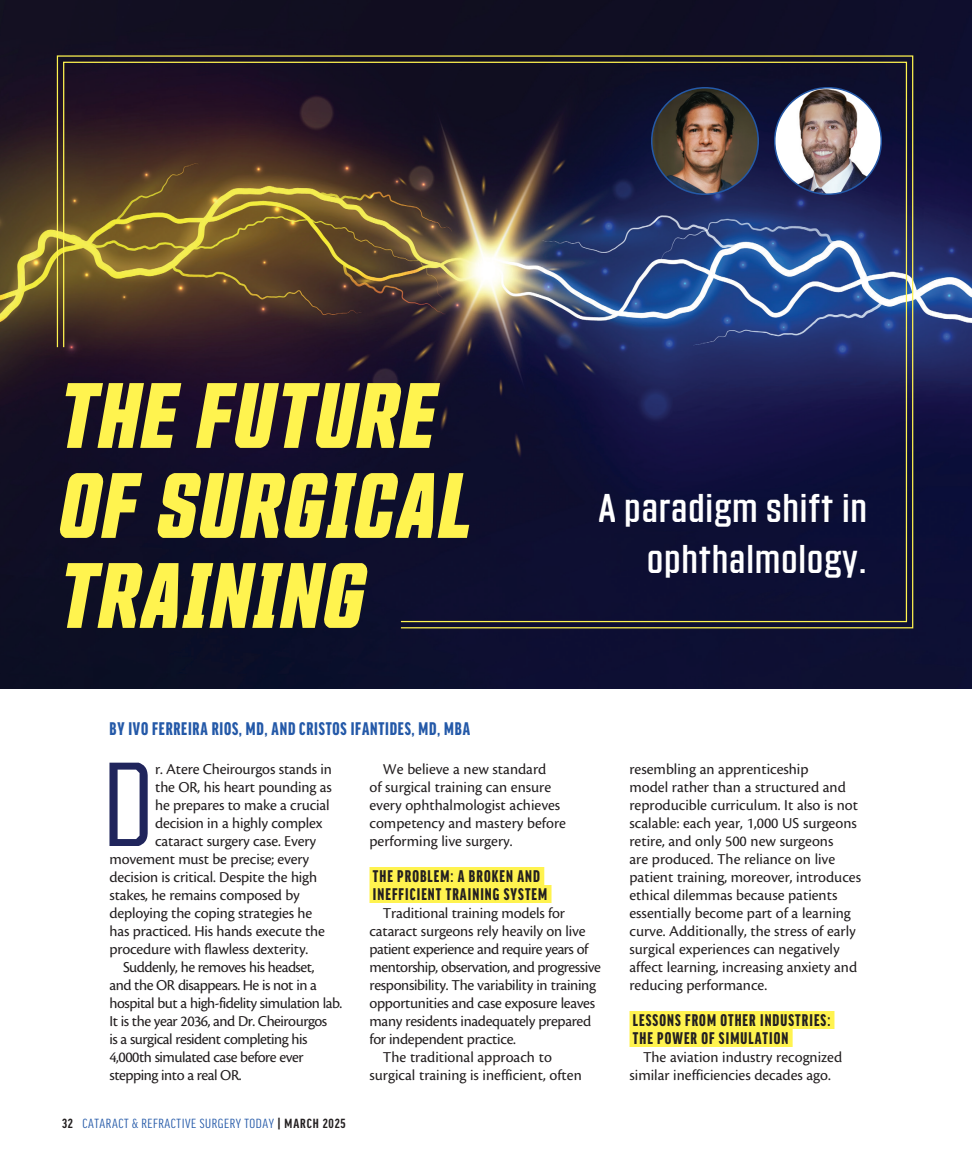
<style>
.page{position:relative;width:972px;height:1161px;background:#fff}
.page>*{position:absolute;margin:0;border:0;box-sizing:border-box;transform-origin:0 0}
.body_first{font:300 115.8px "Countach";color:#20255c}
.headline{font:italic 700 90px/90px "Countach";letter-spacing:.035em;color:#fff34f}
.headline-2{font:39px/51px "Countach";letter-spacing:.035em;color:#fff;text-align:right}
.author{font:900 extra-condensed 19.5px "Good Headline Pro";letter-spacing:.04em;color:#2459a8}
.subhead{font:900 extra-condensed 18px/18px "Good Headline Pro";letter-spacing:.06em;color:#231f20}
.body{font:15.75px/18px "Cronos Pro";color:#231f20}
.body_first-2{font:15.75px "Cronos Pro";letter-spacing:-.01em;color:#231f20}
.body-2{font:15.75px/18px "Cronos Pro";letter-spacing:-.02em;color:#231f20}
.body-3{font:15.75px/18px "Cronos Pro";letter-spacing:-.03em;color:#231f20}
.t1{font:extra-condensed 14.1px "Good Headline Pro";letter-spacing:.035em;color:#2459a8;scale:1.11 1}
.s1{font-weight:700;color:#231f20}
</style>
<div class="page">
<img style="left:0;top:0;width:972px;height:688px">
<svg style="left:56px;top:55px;width:858px;height:574px;background:#333031"></svg>
<svg style="left:62px;top:61px;width:846px;height:562px;background:#2b273c"></svg>
<div style="left:369px;top:867px;width:175px;height:18px;background:#fff34f"></div>
<div style="left:369px;top:885px;width:183px;height:18px;background:#fff34f"></div>
<div style="left:630px;top:1011px;width:204px;height:18px;background:#fff34f"></div>
<div style="left:630px;top:1029px;width:163px;height:18px;background:#fff34f"></div>
<img style="left:775px;top:88px;width:106px;height:106px;border-radius:53px">
<div style="left:774px;top:87px;width:108px;height:108px;border:2px solid #2459a8;border-radius:50%"></div>
<img style="left:652px;top:88px;width:106px;height:106px;border-radius:53px">
<div style="left:651px;top:87px;width:108px;height:108px;border:2px solid #2459a8;border-radius:50%"></div>
<p class="headline" style="left:61px;top:365px;width:413px">THE FUTURE<br>OF SURGICAL<br>TRAINING</p>
<p class="headline-2" style="left:599px;top:480px;width:270px">A paradigm shift in ophthalmology.</p>
<p class="author" style="left:110px;top:719px;width:362px">BY IVO FERREIRA RIOS, MD, AND CRISTOS IFANTIDES, MD, MBA</p>
<p class="body_first" style="left:103px;top:730px;width:52px">D</p>
<p class="body_first-2" style="left:155px;top:760px;width:178px">r. Atere Cheirourgos stands in</p>
<p class="body" style="left:369px;top:760px;width:198px;text-indent:14px">We believe a new standard<br>of surgical training can ensure every ophthalmologist achieves competency and mastery before performing live surgery.</p>
<p class="subhead" style="left:373px;top:867px;width:176px">THE PROBLEM: A BROKEN AND<br>INEFFICIENT TRAINING SYSTEM</p>
<p class="body-2" style="left:369px;top:904px;width:233px;text-indent:14px">Traditional training models for cataract surgeons rely heavily on live patient experience and require years of mentorship, observation, and progressive responsibility. The variability in training opportunities and case exposure leaves many residents inadequately prepared for independent practice.</p>
<p class="body" style="left:369px;top:1048px;width:214px;text-indent:14px">The traditional approach to surgical training is inefficient, often</p>
<p class="body_first-2" style="left:155px;top:778px;width:178px">the OR, his heart pounding as</p>
<p class="body_first-2" style="left:155px;top:796px;width:176px">he prepares to make a crucial</p>
<p class="body_first-2" style="left:155px;top:814px;width:169px">decision in a highly complex</p>
<p class="body_first-2" style="left:155px;top:832px;width:162px">cataract surgery case. Every</p>
<p class="body_first-2" style="left:110px;top:850px;width:201px">movement must be precise; every</p>
<p class="body_first-2" style="left:110px;top:868px;width:209px">decision is critical. Despite the high</p>
<p class="body_first-2" style="left:110px;top:886px;width:192px">stakes, he remains composed by</p>
<p class="body_first-2" style="left:110px;top:904px;width:204px">deploying the coping strategies he</p>
<p class="body_first-2" style="left:110px;top:922px;width:217px">has practiced. His hands execute the</p>
<p class="body_first-2" style="left:110px;top:940px;width:200px">procedure with flawless dexterity.</p>
<p class="body-3" style="left:110px;top:958px;width:234px;text-indent:14px">Suddenly, he removes his headset,<br>and the OR disappears. He is not in a hospital but a high-fidelity simulation lab.<br>It is the year 2036, and Dr. Cheirourgos<br>is a surgical resident completing his 4,000th simulated case before ever stepping into a real OR.</p>
<p class="t1" style="left:62px;top:1117px;width:257px"><span class="s1">32</span> CATARACT &amp; REFRACTIVE SURGERY TODAY <span class="s1">| MARCH 2025</span></p>
<p class="body" style="left:630px;top:760px;width:233px">resembling an apprenticeship<br>model rather than a structured and reproducible curriculum. It also is not scalable: each year, 1,000 US surgeons retire, and only 500 new surgeons<br>are produced. The reliance on live patient training, moreover, introduces ethical dilemmas because patients essentially become part of a learning curve. Additionally, the stress of early surgical experiences can negatively affect learning, increasing anxiety and reducing performance.</p>
<p class="subhead" style="left:633px;top:1011px;width:199px">LESSONS FROM OTHER INDUSTRIES:<br>THE POWER OF SIMULATION</p>
<p class="body" style="left:630px;top:1048px;width:214px;text-indent:14px">The aviation industry recognized similar inefficiencies decades ago.</p>
</div>
